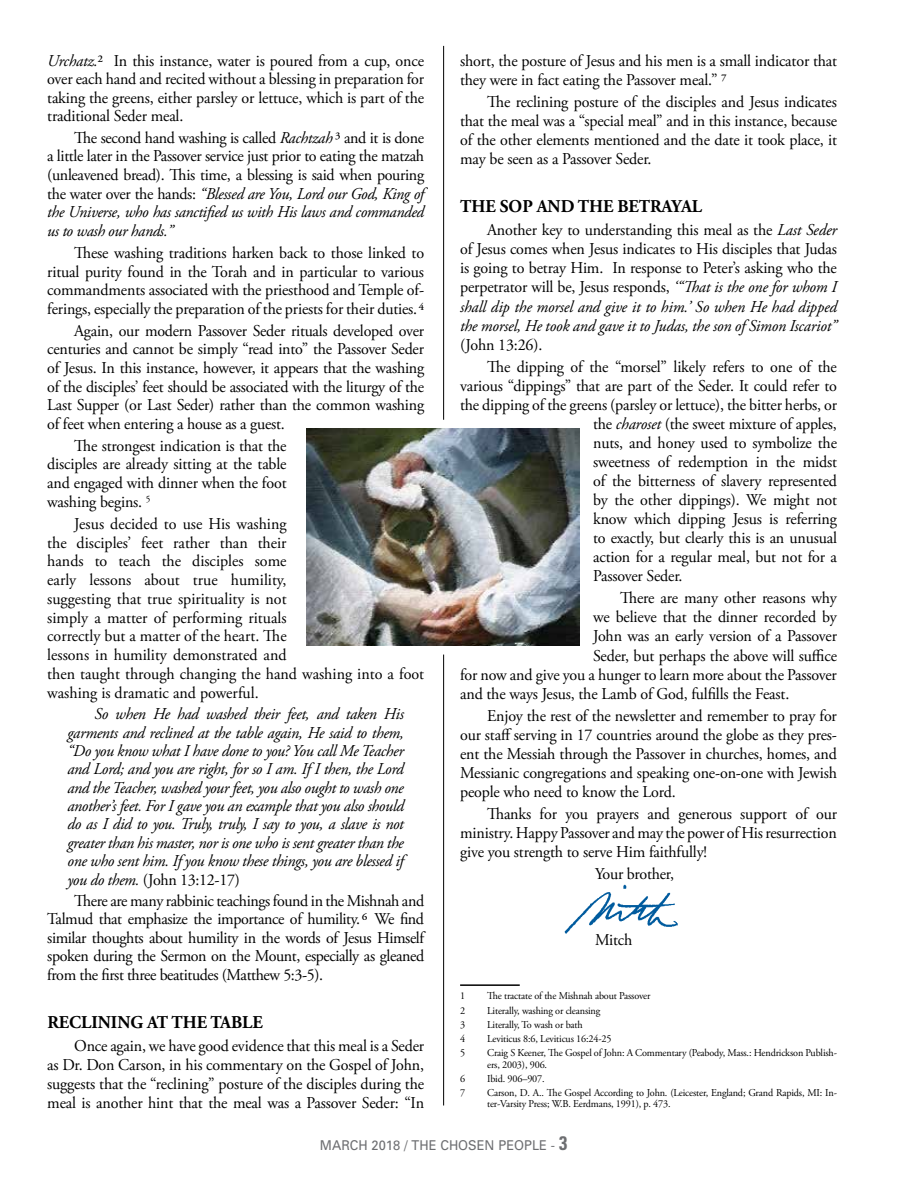
<style>
.page{position:relative;width:918px;height:1188px;background:#fff}
.page>*{position:absolute;margin:0;border:0;box-sizing:border-box;transform-origin:0 0}
.t1{font:700 18px "Adobe Garamond Pro";color:#000}
.t2{font:16.5px/18.8px "Adobe Garamond Pro";letter-spacing:-.01em;color:#000;text-align:justify}
.t3{font:italic 16.5px/18.5px "Adobe Garamond Pro";letter-spacing:-.02em;color:#000;text-align:justify}
.t4{font:13.5px "Univers";color:#6d6e71;scale:.95 1}
.t5{font:10.5px/11.2px "Adobe Garamond Pro";letter-spacing:-.015em;color:#000}
.s1{font-style:italic}
.s2{font-style:normal}
.s3{font-weight:700;font-stretch:condensed;font-size:19.5px}
</style>
<div class="page">
<hr style="left:460px;top:984px;width:60px;height:2px;background:#000">
<img style="left:564px;top:884px;width:114px;height:50px">
<hr style="left:443px;top:655px;width:1px;height:450px;background:#000">
<hr style="left:443px;top:46px;width:1px;height:374px;background:#000">
<img style="left:307px;top:429px;width:273px;height:217px">
<p class="t2" style="left:47px;top:52px;width:378px"><span class="s1">Urchatz.</span>2 In this instance, water is poured from a cup, once over each hand and recited without a blessing in preparation for taking the greens, either parsley or lettuce, which is part of the traditional Seder meal.</p>
<p class="t2" style="left:47px;top:129px;width:378px;text-indent:27px">The second hand washing is called <span class="s1">Rachtzah</span> 3 and it is done a little later in the Passover service just prior to eating the matzah (unleavened bread). This time, a blessing is said when pouring the water over the hands: <span class="s1">“Blessed are You, Lord our God, King of the Universe, who has sanctified us with His laws and commanded us to wash our hands.”</span></p>
<p class="t2" style="left:47px;top:244px;width:378px;text-indent:27px">These washing traditions harken back to those linked to ritual purity found in the Torah and in particular to various commandments associated with the priesthood and Temple of&shy;ferings, especially the preparation of the priests for their duties.4</p>
<p class="t2" style="left:47px;top:321px;width:378px;text-indent:27px">Again, our modern Passover Seder rituals developed over centuries and cannot be simply “read into” the Passover Seder of Jesus. In this instance, however, it appears that the washing of the disciples’ feet should be associated with the liturgy of the Last Supper (or Last Seder) rather than the common washing of feet when entering a house as a guest.</p>
<p class="t2" style="left:47px;top:437px;width:241px;text-indent:27px">The strongest indication is that the disciples are already sitting at the table and engaged with dinner when the foot washing begins. <sup>5</sup></p>
<p class="t2" style="left:47px;top:515px;width:378px;text-align:left;text-indent:27px">Jesus decided to use His washing<br>the disciples’ feet rather than their<br>hands to teach the disciples some<br>early lessons about true humility,<br>suggesting that true spirituality is not<br>simply a matter of performing rituals<br>correctly but a matter of the heart. The<br>lessons in humility demonstrated and<br>then taught through changing the hand washing into a foot washing is dramatic and powerful.</p>
<p class="t3" style="left:68px;top:705px;width:338px;text-indent:27px">So when He had washed their feet, and taken His garments and reclined at the table again, He said to them, “Do you know what I have done to you? You call Me Teacher and Lord; and you are right, for so I am. If I then, the Lord and the Teacher, washed your feet, you also ought to wash one another’s feet. For I gave you an example that you also should do as I did to you. Truly, truly, I say to you, a slave is not greater than his master, nor is one who is sent greater than the one who sent him. If you know these things, you are blessed if you do them. <span class="s2">(John 13:12-17)</span></p>
<p class="t2" style="left:47px;top:892px;width:378px;text-indent:27px">There are many rabbinic teachings found in the Mishnah and Talmud that emphasize the importance of humility.6 We find similar thoughts about humility in the words of Jesus Himself spoken during the Sermon on the Mount, especially as gleaned from the first three beatitudes (Matthew 5:3-5).</p>
<p class="t1" style="left:47px;top:1011px;width:217px">RECLINING AT THE TABLE</p>
<p class="t2" style="left:47px;top:1037px;width:378px;text-indent:27px">Once again, we have good evidence that this meal is a Seder as Dr. Don Carson, in his commentary on the Gospel of John, suggests that the “reclining” posture of the disciples during the meal is another hint that the meal was a Passover Seder: “In</p>
<p class="t2" style="left:460px;top:52px;width:378px">short, the posture of Jesus and his men is a small indicator that they were in fact eating the Passover meal.” 7</p>
<p class="t2" style="left:460px;top:93px;width:378px;text-indent:27px">The reclining posture of the disciples and Jesus indicates that the meal was a “special meal” and in this instance, because of the other elements mentioned and the date it took place, it may be seen as a Passover Seder.</p>
<p class="t1" style="left:460px;top:196px;width:243px">THE SOP AND THE BETRAYAL</p>
<p class="t2" style="left:460px;top:221px;width:378px;text-indent:27px">Another key to understanding this meal as the <span class="s1">Last Seder </span>of Jesus comes when Jesus indicates to His disciples that Judas is going to betray Him. In response to Peter’s asking who the perpetrator will be, Jesus responds, <span class="s1">‘“That is the one for whom I shall dip the morsel and give it to him.’ So when He had dipped the morsel, He took and gave it to Judas, the son of Simon Iscariot”</span></p>
<p class="t2" style="left:487px;top:334px;width:351px;line-height:22px;text-indent:-27px">(John 13:26).<br>The dipping of the “morsel” likely refers to one of the</p>
<p class="t2" style="left:460px;top:377px;width:378px">various “dippings” that are part of the Seder. It could refer to</p>
<p class="t2" style="left:460px;top:396px;width:378px">the dipping of the greens (parsley or lettuce), the bitter herbs, or</p>
<p class="t2" style="left:593px;top:415px;width:245px">the <span class="s1">charoset</span> (the sweet mixture of apples,</p>
<p class="t2" style="left:593px;top:434px;width:245px">nuts, and honey used to symbolize the</p>
<p class="t2" style="left:593px;top:453px;width:245px">sweetness of redemption in the midst</p>
<p class="t2" style="left:593px;top:472px;width:245px">of the bitterness of slavery represented</p>
<p class="t2" style="left:593px;top:491px;width:245px">by the other dippings). We might not</p>
<p class="t2" style="left:593px;top:510px;width:245px">know which dipping Jesus is referring</p>
<p class="t2" style="left:593px;top:529px;width:245px">to exactly, but clearly this is an unusual</p>
<p class="t2" style="left:593px;top:548px;width:245px">action for a regular meal, but not for a</p>
<p class="t2" style="left:593px;top:567px;width:91px">Passover Seder.</p>
<p class="t2" style="left:620px;top:589px;width:218px">There are many other reasons why</p>
<p class="t2" style="left:593px;top:608px;width:245px">we believe that the dinner recorded by</p>
<p class="t2" style="left:593px;top:627px;width:245px">John was an early version of a Passover</p>
<p class="t2" style="left:593px;top:647px;width:245px">Seder, but perhaps the above will suffice</p>
<p class="t2" style="left:460px;top:666px;width:378px">for now and give you a hunger to learn more about the Passover</p>
<p class="t2" style="left:460px;top:685px;width:331px">and the ways Jesus, the Lamb of God, fulfills the Feast.</p>
<p class="t2" style="left:460px;top:707px;width:378px;text-indent:27px">Enjoy the rest of the newsletter and remember to pray for our staff serving in 17 countries around the globe as they pres&shy;ent the Messiah through the Passover in churches, homes, and Messianic congregations and speaking one-on-one with Jewish people who need to know the Lord.</p>
<p class="t2" style="left:460px;top:805px;width:378px;text-indent:27px">Thanks for you prayers and generous support of our ministry. Happy Passover and may the power of His resurrection give you strength to serve Him faithfully!</p>
<p class="t2" style="left:595px;top:865px;width:80px">Your brother,</p>
<p class="t2" style="left:595px;top:931px;width:39px">Mitch</p>
<p class="t5" style="left:460px;top:991px;width:7px">1</p>
<p class="t5" style="left:487px;top:991px;width:165px">The tractate of the Mishnah about Passover</p>
<p class="t5" style="left:460px;top:1005px;width:7px">2</p>
<p class="t5" style="left:487px;top:1005px;width:115px">Literally, washing or cleansing</p>
<p class="t5" style="left:460px;top:1019px;width:7px">3</p>
<p class="t5" style="left:487px;top:1019px;width:97px">Literally, To wash or bath</p>
<p class="t5" style="left:460px;top:1034px;width:7px">4</p>
<p class="t5" style="left:487px;top:1034px;width:126px">Leviticus 8:6, Leviticus 16:24-25</p>
<p class="t5" style="left:460px;top:1048px;width:7px">5</p>
<p class="t5" style="left:487px;top:1048px;width:351px">Craig S Keener, The Gospel of John: A Commentary (Peabody, Mass.: Hendrickson Publish&shy;ers, 2003), 906.</p>
<p class="t5" style="left:460px;top:1073px;width:7px">6</p>
<p class="t5" style="left:487px;top:1073px;width:59px">Ibid. 906–907.</p>
<p class="t5" style="left:460px;top:1088px;width:7px">7</p>
<p class="t5" style="left:487px;top:1088px;width:351px">Carson, D. A.. The Gospel According to John. (Leicester, England; Grand Rapids, MI: In&shy;ter-Varsity Press; W.B. Eerdmans, 1991), p. 473.</p>
<p class="t4" style="left:320px;top:1137px;width:262px">MARCH 2018 / THE CHOSEN PEOPLE - <span class="s3">3</span></p>
</div>
